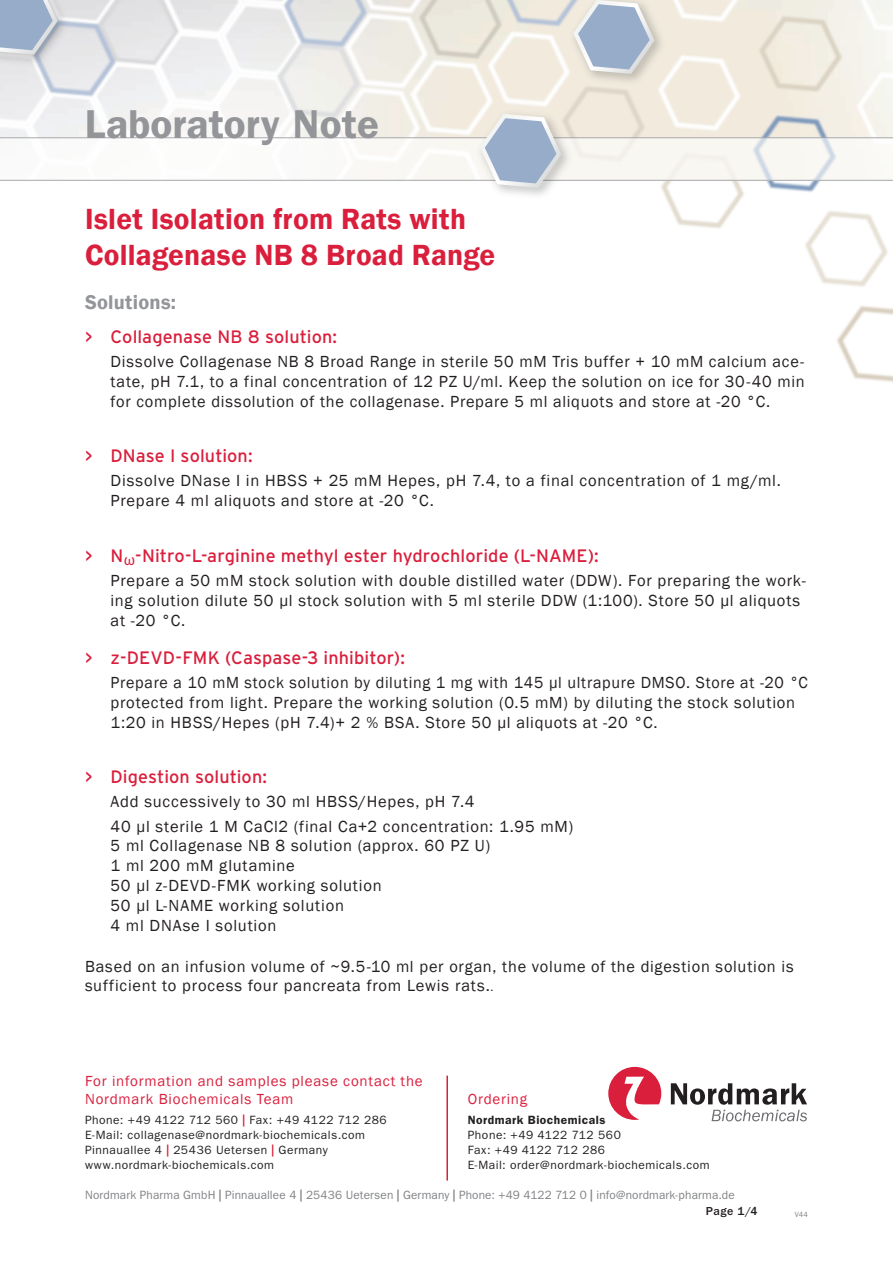
<style>
.page{position:relative;width:893px;height:1263px;background:#fff}
.page>*{position:absolute;margin:0;border:0;box-sizing:border-box;transform-origin:0 0}
.t1{font:40.5px "Franklin Gothic LT Pro Dm";letter-spacing:.005em;color:#939598}
.t2{font:600 30px/36px "Franklin Gothic";letter-spacing:.01em;color:#da1f3d}
.t3{font:600 20.4px "Franklin Gothic";letter-spacing:.01em;color:#939598}
.t4{font:18px "Interstate";letter-spacing:.005em;color:#da1f3d}
.t5{font:16.5px/19.8px "Franklin Gothic";letter-spacing:.045em;color:#231f20}
.t6{font:15px/18px "Franklin Gothic";letter-spacing:.05em;color:#da1f3d}
.t7{font:12px/15px "Franklin Gothic LT Pro";letter-spacing:.045em;color:#231f20}
.t8{font:12px "Franklin Gothic LT Pro";letter-spacing:.015em;color:#808285}
.t9{font:12px "Franklin Gothic LT Pro Dm";letter-spacing:.045em;color:#231f20}
.t10{font:500 12px "Franklin Gothic LT Pro";color:#231f20}
.t11{font:7.5px "Franklin Gothic LT Pro";color:#808285}
.s1{font-size:12px}
.s2{font-family:"Helvetica Neue LTW1 G";font-weight:700;color:#da1f3d}
.s3{font-family:"Helvetica Neue LTW1 G";font-weight:700}
</style>
<div class="page">
<img style="left:555px;top:80px;width:49px;height:57px">
<img style="left:604px;top:2px;width:190px;height:135px">
<img style="left:803px;top:18px;width:90px;height:119px">
<img style="left:805px;top:245px;width:83px;height:8px">
<img style="left:808px;top:253px;width:85px;height:129px">
<img style="left:170px;top:0;width:122px;height:137px">
<img style="left:356px;top:101px;width:115px;height:36px">
<img style="left:365px;top:0;width:190px;height:112px">
<img style="left:608px;top:99px;width:91px;height:128px">
<img style="left:0;top:0;width:170px;height:137px">
<img style="left:447px;top:0;width:117px;height:80px">
<img style="left:699px;top:62px;width:190px;height:183px">
<img style="left:230px;top:0;width:190px;height:101px">
<img style="left:564px;top:0;width:106px;height:90px">
<svg style="left:573px;top:0;width:82px;height:74px;background:#bac4d1"></svg>
<img style="left:0;top:0;width:73px;height:70px">
<svg style="left:0;top:0;width:58px;height:55px;background:#a8b8cd"></svg>
<div style="left:0;top:138px;width:893px;height:42px;background:#faf9f6"></div>
<hr style="left:0;top:137px;width:893px;height:1px;background:#a8a9ad">
<hr style="left:0;top:180px;width:893px;height:1px;background:#a8a9ad">
<svg style="left:608px;top:1067px;width:53px;height:53px"></svg>
<svg style="left:671px;top:1083px;width:136px;height:38px"></svg>
<hr style="left:446px;top:1075px;width:2px;height:105px;background:#da1f3d">
<img style="left:471px;top:105px;width:106px;height:90px">
<svg style="left:480px;top:114px;width:81px;height:74px"></svg>
<h1 class="t1" style="left:85px;top:100px;width:295px">Laboratory Note</h1>
<h2 class="t2" style="left:85px;top:201px;width:412px">Islet Isolation from Rats with<br>Collagenase NB 8 Broad Range</h2>
<p class="t3" style="left:85px;top:289px;width:93px">Solutions:</p>
<p class="t4" style="left:85px;top:327px;width:254px">&gt; Collagenase NB 8 solution:</p>
<p class="t5" style="left:111px;top:352px;width:696px;text-align:justify">Dissolve Collagenase NB 8 Broad Range in sterile 50 mM Tris buffer + 10 mM calcium ace&shy;tate, pH 7.1, to a final concentration of 12 PZ U/ml. Keep the solution on ice for 30-40 min for complete dissolution of the collagenase. Prepare 5 ml aliquots and store at -20 °C.</p>
<p class="t4" style="left:85px;top:446px;width:169px">&gt; DNase I solution:</p>
<p class="t5" style="left:111px;top:471px;width:672px">Dissolve DNase I in HBSS + 25 mM Hepes, pH 7.4, to a final concentration of 1 mg/ml.<br>Prepare 4 ml aliquots and store at -20 °C.</p>
<p class="t4" style="left:85px;top:545px;width:515px">&gt; N<sub>ω</sub>-Nitro-L-arginine methyl ester hydrochloride (L-NAME):</p>
<p class="t5" style="left:111px;top:571px;width:697px">Prepare a 50 mM stock solution with double distilled water (DDW). For preparing the work&shy;ing solution dilute 50 μl stock solution with 5 ml sterile DDW (1:100). Store 50 μl aliquots at -20 °C.</p>
<p class="t4" style="left:85px;top:648px;width:321px">&gt; z-DEVD-FMK (Caspase-3 inhibitor):</p>
<p class="t5" style="left:111px;top:673px;width:699px">Prepare a 10 mM stock solution by diluting 1 mg with 145 μl ultrapure DMSO. Store at -20 °C protected from light. Prepare the working solution (0.5 mM) by diluting the stock solution<br>1:20 in HBSS/Hepes (pH 7.4)+ 2 % BSA. Store 50 μl aliquots at -20 °C.</p>
<p class="t4" style="left:85px;top:767px;width:183px">&gt; Digestion solution:</p>
<p class="t5" style="left:111px;top:790px;width:464px;line-height:24px">Add successively to 30 ml HBSS/Hepes, pH 7.4<br>40 μl sterile 1 M CaCl2 (final Ca+2 concentration: 1.95 mM)</p>
<p class="t5" style="left:111px;top:836px;width:381px">5 ml Collagenase NB 8 solution (approx. 60 PZ U)<br>1 ml 200 mM glutamine<br>50 μl z-DEVD-FMK working solution<br>50 μl L-NAME working solution<br>4 ml DNAse I solution</p>
<p class="t5" style="left:85px;top:956px;width:710px">Based on an infusion volume of ~9.5-10 ml per organ, the volume of the digestion solution is sufficient to process four pancreata from Lewis rats.<span class="s1">.</span></p>
<p class="t6" style="left:85px;top:1072px;width:339px">For information and samples please contact the<br>Nordmark Biochemicals Team</p>
<p class="t7" style="left:85px;top:1113px;width:303px">Phone: +49 4122 712 560 <span class="s2">|</span> Fax: +49 4122 712 286<br>E-Mail: collagenase@nordmark-biochemicals.com Pinnauallee 4 <span class="s2">|</span> 25436 Uetersen <span class="s2">|</span> Germany www.nordmark-biochemicals.com</p>
<p class="t6" style="left:468px;top:1091px;width:61px">Ordering</p>
<p class="t9" style="left:468px;top:1113px;width:139px">Nordmark Biochemicals</p>
<p class="t7" style="left:468px;top:1128px;width:243px">Phone: +49 4122 712 560<br>Fax: +49 4122 712 286<br>E-Mail: order@nordmark-biochemicals.com</p>
<p class="t8" style="left:85px;top:1188px;width:651px">Nordmark Pharma GmbH <span class="s3">|</span> Pinnauallee 4 <span class="s3">|</span> 25436 Uetersen <span class="s3">|</span> Germany <span class="s3">|</span> Phone: +49 4122 712 0 <span class="s3">|</span> info@nordmark-pharma.de</p>
<p class="t10" style="left:706px;top:1204px;width:53px">Page 1/4</p>
<p class="t11" style="left:795px;top:1210px;width:15px">V44</p>
</div>
